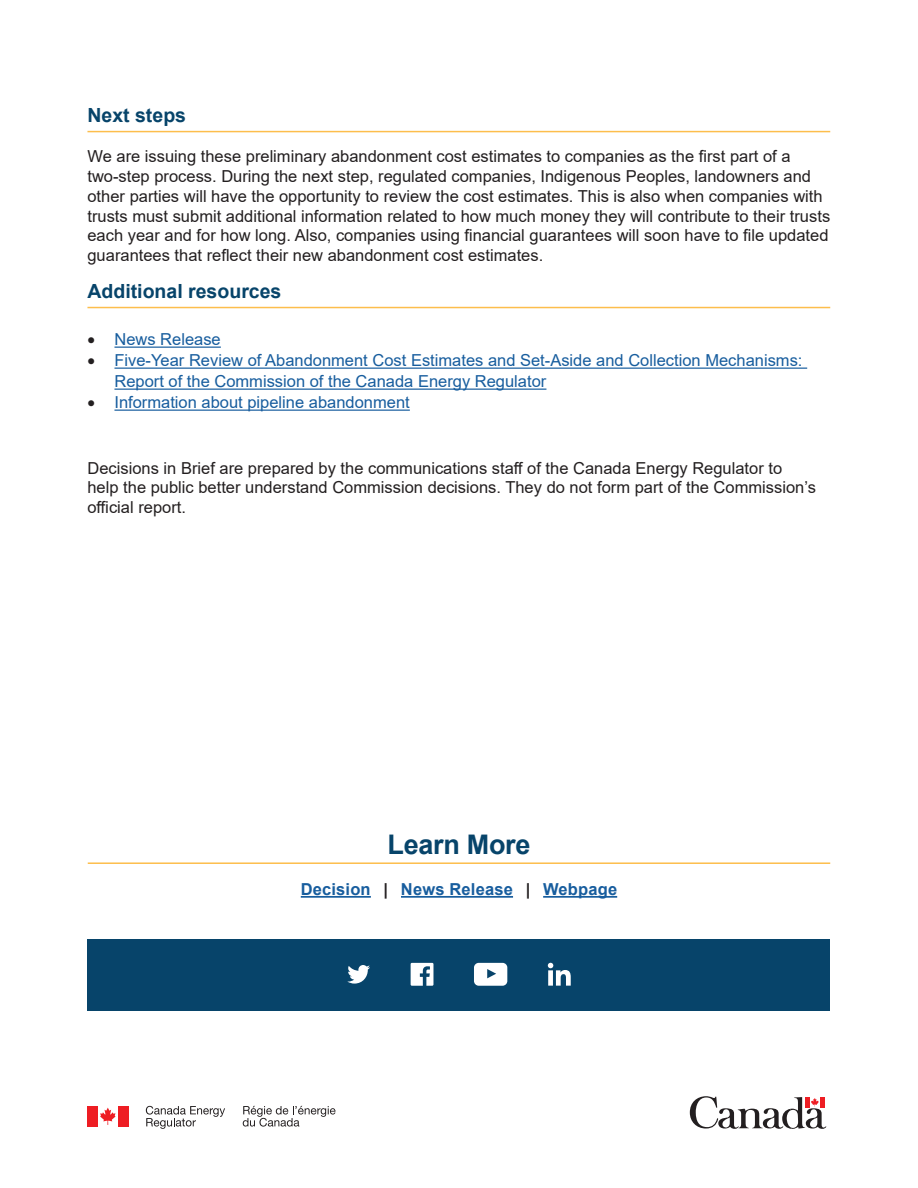
<style>
.page{position:relative;width:918px;height:1188px;background:#fff}
.page>*{position:absolute;margin:0;border:0;box-sizing:border-box;transform-origin:0 0}
.Subtitle{font:700 27px "Arial";letter-spacing:-.01em;color:#07446a}
.Subtitle-2{font:700 19.5px "Arial";color:#07446a}
.Copy{font:16.5px/19.8px "Arial";color:#231f20}
.t1{font:16.5px/21px "Arial";color:#175d9e}
.t2{font:700 16.5px "Arial";letter-spacing:.01em;color:#175d9e}
.s1{color:#231f20}
</style>
<div class="page">
<hr style="left:87px;top:131px;width:743px;height:1px;background:#fdbe4c">
<hr style="left:87px;top:307px;width:743px;height:1px;background:#fdbe4c">
<hr style="left:114px;top:347px;width:107px;height:1px;background:#175d9e">
<hr style="left:114px;top:368px;width:693px;height:1px;background:#175d9e">
<hr style="left:114px;top:389px;width:432px;height:1px;background:#175d9e">
<hr style="left:114px;top:410px;width:296px;height:1px;background:#175d9e">
<svg style="left:243px;top:1106px;width:93px;height:21px"></svg>
<svg style="left:146px;top:1106px;width:79px;height:23px"></svg>
<svg style="left:100px;top:1108px;width:16px;height:17px"></svg>
<div style="left:87px;top:1106px;width:11px;height:20px;background:#ee1d23"></div>
<div style="left:118px;top:1106px;width:10px;height:20px;background:#ee1d23"></div>
<svg style="left:690px;top:1096px;width:137px;height:33px"></svg>
<hr style="left:88px;top:862px;width:742px;height:2px;background:#fdbe4c">
<hr style="left:301px;top:896px;width:70px;height:2px;background:#175d9e">
<hr style="left:401px;top:896px;width:112px;height:2px;background:#175d9e">
<hr style="left:543px;top:896px;width:74px;height:2px;background:#175d9e">
<div style="left:88px;top:940px;width:742px;height:71px;background:#07446a"></div>
<svg style="left:347px;top:965px;width:23px;height:19px"></svg>
<svg style="left:411px;top:963px;width:22px;height:23px"></svg>
<svg style="left:548px;top:963px;width:23px;height:23px"></svg>
<svg style="left:474px;top:963px;width:33px;height:23px"></svg>
<p class="Subtitle-2" style="left:87px;top:102px;width:100px">Next steps</p>
<p class="Copy" style="left:87px;top:146px;width:744px">We are issuing these preliminary abandonment cost estimates to companies as the first part of a two-step process. During the next step, regulated companies, Indigenous Peoples, landowners and other parties will have the opportunity to review the cost estimates. This is also when companies with trusts must submit additional information related to how much money they will contribute to their trusts each year and for how long. Also, companies using financial guarantees will soon have to file updated guarantees that reflect their new abandonment cost estimates.</p>
<p class="Subtitle-2" style="left:87px;top:278px;width:195px">Additional resources</p>
<p class="t1" style="left:87px;top:329px;width:135px"><span class="s1">•</span> News Release</p>
<p class="t1" style="left:114px;top:350px;width:690px;text-indent:-27px"><span class="s1">•</span> Five-Year Review of Abandonment Cost Estimates and Set-Aside and Collection Mechanisms:<br>Report of the Commission of the Canada Energy Regulator</p>
<p class="t1" style="left:87px;top:392px;width:324px"><span class="s1">•</span> Information about pipeline abandonment</p>
<p class="Copy" style="left:87px;top:458px;width:730px">Decisions in Brief are prepared by the communications staff of the Canada Energy Regulator to help the public better understand Commission decisions. They do not form part of the Commission’s official report.</p>
<p class="Subtitle" style="left:387px;top:825px;width:145px">Learn More</p>
<p class="t2" style="left:301px;top:878px;width:318px">Decision <span class="s1">|</span> News Release <span class="s1">|</span> Webpage</p>
</div>
